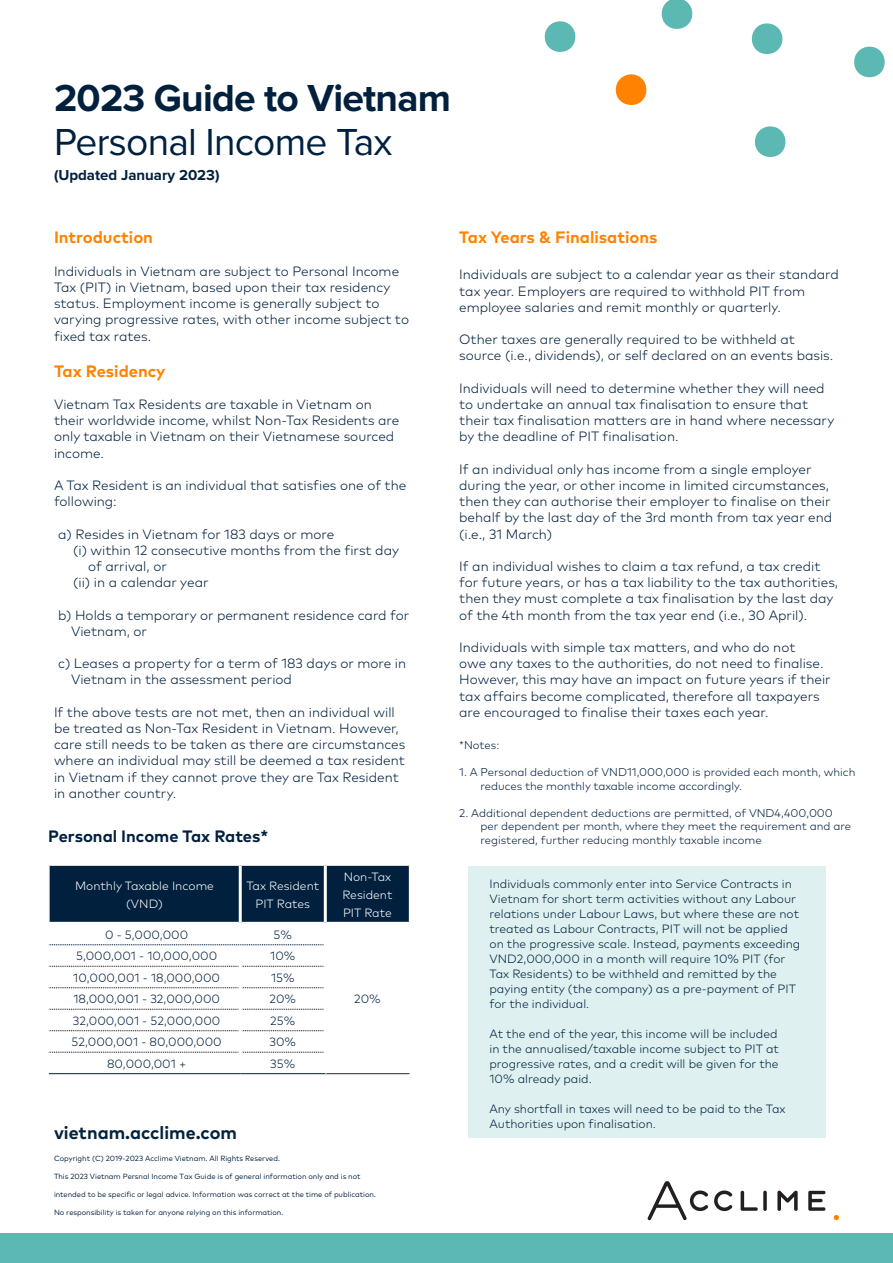
<style>
.page{position:relative;width:893px;height:1263px;background:#fff}
.page>*{position:absolute;margin:0;border:0;box-sizing:border-box;transform-origin:0 0}
.t1{font:700 39px "Proxima Nova";letter-spacing:-.02em;color:#00203e}
.t2{font:39px "Proxima Nova";letter-spacing:-.02em;color:#00203e}
.body_text{font:700 18px "Mark Pro";color:#04223b}
.t3{font:700 16.5px "Mark Pro";color:#ff8200}
.t4{font:700 16.5px "Mark Pro";color:#00203e}
.t5{font:700 15px "Proxima Nova";color:#00203e}
.t6{font:300 13.5px/16.2px "Mark Pro";color:#00203e}
.t7{font:300 12px/15px "Mark Pro";color:#00203e}
.t8{font:300 12px/18px "Mark Pro";color:#fff}
.t9{font:300 11.25px/13.5px "Mark Pro";color:#00203e}
.t10{font:7.5px "Mark Pro";letter-spacing:-.005em;color:#00203e}
</style>
<div class="page">
<div style="left:50px;top:866px;width:359px;height:56px;background:#00203e"></div>
<svg style="left:49px;top:966px;width:275px;height:1px"></svg>
<svg style="left:49px;top:987px;width:275px;height:1px"></svg>
<svg style="left:49px;top:1009px;width:275px;height:1px"></svg>
<svg style="left:49px;top:1030px;width:275px;height:1px"></svg>
<svg style="left:49px;top:1052px;width:275px;height:1px"></svg>
<hr style="left:325px;top:1073px;width:85px;height:1px;background:#282828">
<hr style="left:239px;top:866px;width:3px;height:56px;background:#fff">
<hr style="left:324px;top:866px;width:3px;height:56px;background:#fff">
<hr style="left:239px;top:966px;width:3px;height:22px;background:#fff">
<hr style="left:239px;top:1009px;width:3px;height:22px;background:#fff">
<hr style="left:239px;top:1052px;width:3px;height:21px;background:#fff">
<svg style="left:49px;top:944px;width:275px;height:1px"></svg>
<hr style="left:49px;top:1073px;width:191px;height:1px;background:#00203e">
<hr style="left:240px;top:1073px;width:85px;height:1px;background:#00203e">
<svg style="left:662px;top:0;width:30px;height:29px"></svg>
<svg style="left:752px;top:23px;width:30px;height:31px"></svg>
<svg style="left:616px;top:74px;width:30px;height:31px"></svg>
<svg style="left:545px;top:21px;width:30px;height:31px"></svg>
<svg style="left:755px;top:126px;width:30px;height:31px"></svg>
<svg style="left:854px;top:47px;width:31px;height:30px"></svg>
<div style="left:0;top:1234px;width:893px;height:29px;background:#5cb8b2"></div>
<svg style="left:648px;top:1181px;width:60px;height:39px"></svg>
<svg style="left:714px;top:1190px;width:18px;height:21px"></svg>
<svg style="left:741px;top:1191px;width:26px;height:20px"></svg>
<svg style="left:777px;top:1191px;width:21px;height:20px"></svg>
<svg style="left:808px;top:1191px;width:17px;height:20px"></svg>
<svg style="left:834px;top:1215px;width:5px;height:5px"></svg>
<div style="left:468px;top:866px;width:357px;height:272px;background:#def1f0"></div>
<p class="t1" style="left:54px;top:76px;width:399px">2023 Guide to Vietnam</p>
<p class="t2" style="left:54px;top:119px;width:340px">Personal Income Tax</p>
<p class="t5" style="left:54px;top:166px;width:167px">(Updated January 2023)</p>
<p class="t3" style="left:54px;top:225px;width:101px">Introduction</p>
<p class="t6" style="left:54px;top:262px;width:357px">Individuals in Vietnam are subject to Personal Income Tax (PIT) in Vietnam, based upon their tax residency status. Employment income is generally subject to varying progressive rates, with other income subject to fixed tax rates.</p>
<p class="t3" style="left:54px;top:358px;width:113px">Tax Residency</p>
<p class="t6" style="left:54px;top:395px;width:347px">Vietnam Tax Residents are taxable in Vietnam on their worldwide income, whilst Non-Tax Residents are only taxable in Vietnam on their Vietnamese sourced income.</p>
<p class="t6" style="left:54px;top:476px;width:354px">A Tax Resident is an individual that satisfies one of the following:</p>
<p class="t6" style="left:58px;top:525px;width:277px">a) Resides in Vietnam for 183 days or more</p>
<p class="t6" style="left:88px;top:541px;width:312px;text-indent:-15px">(i) within 12 consecutive months from the first day of arrival, or</p>
<p class="t6" style="left:73px;top:573px;width:137px">(ii) in a calendar year</p>
<p class="t6" style="left:71px;top:606px;width:340px;text-indent:-13px">b) Holds a temporary or permanent residence card for<br>Vietnam, or</p>
<p class="t6" style="left:71px;top:654px;width:337px;text-indent:-13px">c) Leases a property for a term of 183 days or more in<br>Vietnam in the assessment period</p>
<p class="t6" style="left:54px;top:703px;width:353px">If the above tests are not met, then an individual will be treated as Non-Tax Resident in Vietnam. However, care still needs to be taken as there are circumstances where an individual may still be deemed a tax resident in Vietnam if they cannot prove they are Tax Resident in another country.</p>
<p class="t4" style="left:48px;top:823px;width:222px">Personal Income Tax Rates*</p>
<p class="t8" style="left:75px;top:875px;width:140px">Monthly Taxable Income</p>
<p class="t8" style="left:126px;top:893px;width:39px">(VND)</p>
<p class="t8" style="left:246px;top:875px;width:74px">Tax Resident</p>
<p class="t8" style="left:255px;top:893px;width:56px">PIT Rates</p>
<p class="t7" style="left:105px;top:926px;width:85px">0 - 5,000,000</p>
<p class="t7" style="left:274px;top:926px;width:20px">5%</p>
<p class="t7" style="left:76px;top:947px;width:143px">5,000,001 - 10,000,000</p>
<p class="t7" style="left:270px;top:947px;width:27px">10%</p>
<p class="t7" style="left:73px;top:969px;width:148px">10,000,001 - 18,000,000</p>
<p class="t7" style="left:271px;top:969px;width:25px">15%</p>
<p class="t7" style="left:73px;top:990px;width:148px">18,000,001 - 32,000,000</p>
<p class="t7" style="left:269px;top:990px;width:28px">20%</p>
<p class="t7" style="left:73px;top:1012px;width:149px">32,000,001 - 52,000,000</p>
<p class="t7" style="left:270px;top:1012px;width:26px">25%</p>
<p class="t7" style="left:72px;top:1033px;width:152px">52,000,001 - 80,000,000</p>
<p class="t7" style="left:269px;top:1033px;width:28px">30%</p>
<p class="t7" style="left:107px;top:1055px;width:81px">80,000,001 +</p>
<p class="t7" style="left:270px;top:1055px;width:26px">35%</p>
<p class="body_text" style="left:54px;top:1118px;width:184px">vietnam.acclime.com</p>
<p class="t8" style="left:342px;top:866px;width:52px">Non-Tax<br>Resident</p>
<p class="t8" style="left:343px;top:902px;width:50px">PIT Rate</p>
<p class="t7" style="left:354px;top:990px;width:28px">20%</p>
<p class="t10" style="left:54px;top:1153px;width:227px">Copyright (C) 2019-2023 Acclime Vietnam. All Rights Reserved.</p>
<p class="t10" style="left:54px;top:1171px;width:308px">This 2023 Vietnam Persnal Income Tax Guide is of general information only and is not</p>
<p class="t10" style="left:54px;top:1189px;width:323px">intended to be specific or legal advice. Information was correct at the time of publication.</p>
<p class="t10" style="left:54px;top:1207px;width:231px">No responsibility is taken for anyone relying on this information.</p>
<p class="t3" style="left:459px;top:225px;width:200px">Tax Years &amp; Finalisations</p>
<p class="t6" style="left:459px;top:265px;width:381px">Individuals are subject to a calendar year as their standard tax year. Employers are required to withhold PIT from employee salaries and remit monthly or quarterly.</p>
<p class="t6" style="left:459px;top:330px;width:376px">Other taxes are generally required to be withheld at source (i.e., dividends), or self declared on an events basis.</p>
<p class="t6" style="left:459px;top:379px;width:377px">Individuals will need to determine whether they will need to undertake an annual tax finalisation to ensure that their tax finalisation matters are in hand where necessary by the deadline of PIT finalisation.</p>
<p class="t6" style="left:459px;top:460px;width:375px">If an individual only has income from a single employer during the year, or other income in limited circumstances, then they can authorise their employer to finalise on their behalf by the last day of the 3rd month from tax year end (i.e., 31 March)</p>
<p class="t6" style="left:459px;top:557px;width:380px">If an individual wishes to claim a tax refund, a tax credit for future years, or has a tax liability to the tax authorities, then they must complete a tax finalisation by the last day of the 4th month from the tax year end (i.e., 30 April).</p>
<p class="t6" style="left:459px;top:638px;width:373px">Individuals with simple tax matters, and who do not<br>owe any taxes to the authorities, do not need to finalise.<br>However, this may have an impact on future years if their tax affairs become complicated, therefore all taxpayers are encouraged to finalise their taxes each year.</p>
<p class="t9" style="left:459px;top:738px;width:42px">*Notes:</p>
<p class="t9" style="left:480px;top:765px;width:376px;text-indent:-21px">1. A Personal deduction of VND11,000,000 is provided each month, which reduces the monthly taxable income accordingly.</p>
<p class="t9" style="left:480px;top:805px;width:372px;text-indent:-21px">2. Additional dependent deductions are permitted, of VND4,400,000 per dependent per month, where they meet the requirement and are registered, further reducing monthly taxable income</p>
<p class="t7" style="left:489px;top:875px;width:312px">Individuals commonly enter into Service Contracts in Vietnam for short term activities without any Labour relations under Labour Laws, but where these are not treated as Labour Contracts, PIT will not be applied on the progressive scale. Instead, payments exceeding VND2,000,000 in a month will require 10% PIT (for Tax Residents) to be withheld and remitted by the paying entity (the company) as a pre-payment of PIT for the individual.</p>
<p class="t7" style="left:489px;top:1025px;width:291px;text-align:justify">At the end of the year, this income will be included in the annualised/taxable income subject to PIT at progressive rates, and a credit will be given for the 10% already paid.</p>
<p class="t7" style="left:489px;top:1100px;width:298px">Any shortfall in taxes will need to be paid to the Tax<br>Authorities upon finalisation.</p>
</div>
